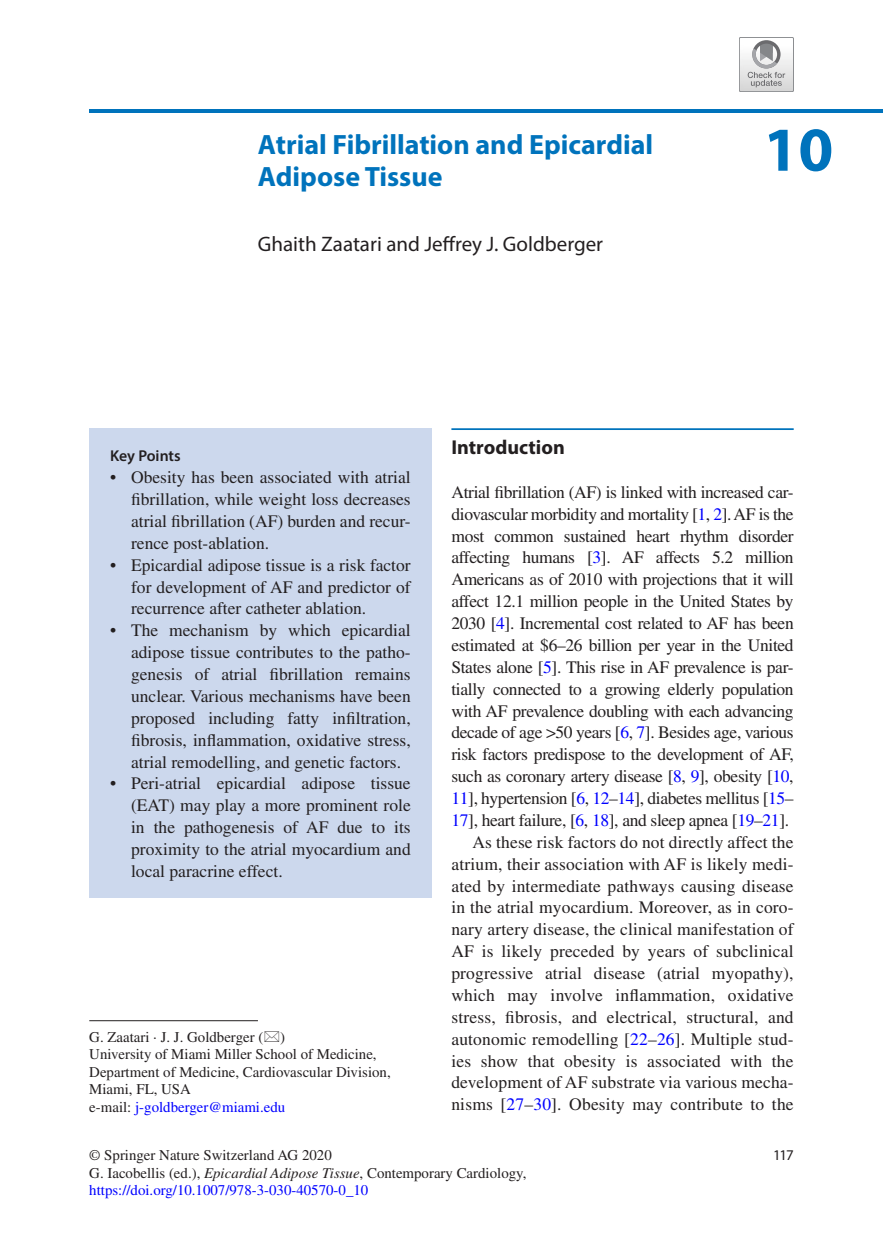
<style>
.page{position:relative;width:883px;height:1260px;background:#fff}
.page>*{position:absolute;margin:0;border:0;box-sizing:border-box;transform-origin:0 0}
.t1{font:700 63px "Mcdjql Myriad Pro";color:#0073bc}
.t2{font:700 28px/31.5px "Mcdjql Myriad Pro";color:#0073bc}
.t3{font:21px "Qmgtxh Myriad Pro";color:#231f20}
.t4{font:700 20.12px "Mcdjql Myriad Pro";color:#231f20}
.t5{font:17.5px/21.9px "Yhblrg Times LT Std";letter-spacing:-.02em;color:#231f20;text-align:right}
.t6{font:17.5px/21.9px "Yhblrg Times LT Std";color:#231f20;text-align:justify}
.t7{font:600 15.75px "Ppmybn Myriad Pro";letter-spacing:-.005em;color:#231f20}
.t8{font:14.88px/17.5px "Yhblrg Times LT Std";color:#231f20}
.t9{font:14.88px/17.5px "Yhblrg Times LT Std";color:#00f}
.t10{font:14.88px "Qmgtxh Myriad Pro";color:#231f20}
.s1{color:#00f}
.s2{color:#231f20}
.s3{font-family:"Thsptj Times LT Std";font-style:italic;color:#231f20}
</style>
<div class="page">
<img style="left:741px;top:57px;width:51px;height:33px">
<div style="left:739px;top:37px;width:55px;height:55px;border:1px solid #8c8e91"></div>
<svg style="left:748px;top:40px;width:37px;height:47px"></svg>
<hr style="left:89px;top:109px;width:794px;height:3px;background:#0073bc">
<hr style="left:451px;top:428px;width:343px;height:2px;background:#0073bc">
<hr style="left:89px;top:1020px;width:169px;height:1px;background:#231f20">
<div style="left:89px;top:429px;width:343px;height:469px;background:#ccd8ed"></div>
<h2 class="t2" style="left:258px;top:128px;width:397px">Atrial Fibrillation and Epicardial<br>Adipose Tissue</h2>
<p class="t3" style="left:258px;top:231px;width:347px">Ghaith Zaatari and Jeffrey J. Goldberger</p>
<h1 class="t1" style="left:763px;top:108px;width:71px">10</h1>
<p class="t7" style="left:110px;top:446px;width:72px">Key Points</p>
<p class="t6" style="left:131px;top:466px;width:281px;text-indent:-21px">• Obesity has been associated with atrial fibrillation, while weight loss decreases atrial fibrillation (AF) burden and recur&shy;rence post-ablation.</p>
<p class="t6" style="left:131px;top:554px;width:281px;text-indent:-21px">• Epicardial adipose tissue is a risk factor for development of AF and predictor of recurrence after catheter ablation.</p>
<p class="t6" style="left:131px;top:619px;width:281px;text-indent:-21px">• The mechanism by which epicardial adipose tissue contributes to the patho&shy;genesis of atrial fibrillation remains unclear. Various mechanisms have been proposed including fatty infiltration, fibrosis, inflammation, oxidative stress, atrial remodelling, and genetic factors.</p>
<p class="t6" style="left:131px;top:773px;width:281px;text-indent:-21px">• Peri-atrial epicardial adipose tissue (EAT) may play a more prominent role in the pathogenesis of AF due to its proximity to the atrial myocardium and local paracrine effect.</p>
<p class="t8" style="left:89px;top:1028px;width:303px">G. Zaatari · J. J. Goldberger ( )<br>University of Miami Miller School of Medicine, Department of Medicine, Cardiovascular Division, Miami, FL, USA<br>e-mail: <span class="s1">j-goldberger@miami.edu</span></p>
<p class="t4" style="left:451px;top:434px;width:115px">Introduction</p>
<p class="t5" style="left:451px;top:481px;width:344px">Atrial fibrillation (AF) is linked with increased car&shy;diovascular morbidity and mortality [<span class="s1">1</span>, <span class="s1">2</span>]. AF is the most common sustained heart rhythm disorder affecting humans [<span class="s1">3</span>]. AF affects 5.2 million Americans as of 2010 with projections that it will affect 12.1 million people in the United States by 2030 [<span class="s1">4</span>]. Incremental cost related to AF has been estimated at $6–26 billion per year in the United States alone [<span class="s1">5</span>]. This rise in AF prevalence is par&shy;tially connected to a growing elderly population with AF prevalence doubling with each advancing decade of age &gt;50 years [<span class="s1">6</span>, <span class="s1">7</span>]. Besides age, various risk factors predispose to the development of AF, such as coronary artery disease [<span class="s1">8</span>, <span class="s1">9</span>], obesity [<span class="s1">10</span>, <span class="s1">11</span>], hypertension [<span class="s1">6</span>, <span class="s1">12</span>–<span class="s1">14</span>], diabetes mellitus [<span class="s1">15</span>– <span class="s1">17</span>], heart failure, [<span class="s1">6</span>, <span class="s1">18</span>], and sleep apnea [<span class="s1">19</span>–<span class="s1">21</span>].<br>As these risk factors do not directly affect the atrium, their association with AF is likely medi&shy;ated by intermediate pathways causing disease in the atrial myocardium. Moreover, as in coro&shy;nary artery disease, the clinical manifestation of AF is likely preceded by years of subclinical progressive atrial disease (atrial myopathy), which may involve inflammation, oxidative stress, fibrosis, and electrical, structural, and autonomic remodelling [<span class="s1">22</span>–<span class="s1">26</span>]. Multiple stud&shy;ies show that obesity is associated with the development of AF substrate via various mecha&shy;nisms [<span class="s1">27</span>–<span class="s1">30</span>]. Obesity may contribute to the</p>
<p class="t8" style="left:89px;top:1147px;width:244px">© Springer Nature Switzerland AG 2020</p>
<p class="t10" style="left:773px;top:1146px;width:22px">117</p>
<p class="t9" style="left:89px;top:1164px;width:439px"><span class="s2">G. Iacobellis (ed.),</span> <span class="s3">Epicardial Adipose Tissue</span><span class="s2">, Contemporary Cardiology, </span>https://doi.org/10.1007/978-3-030-40570-0_10</p>
</div>
